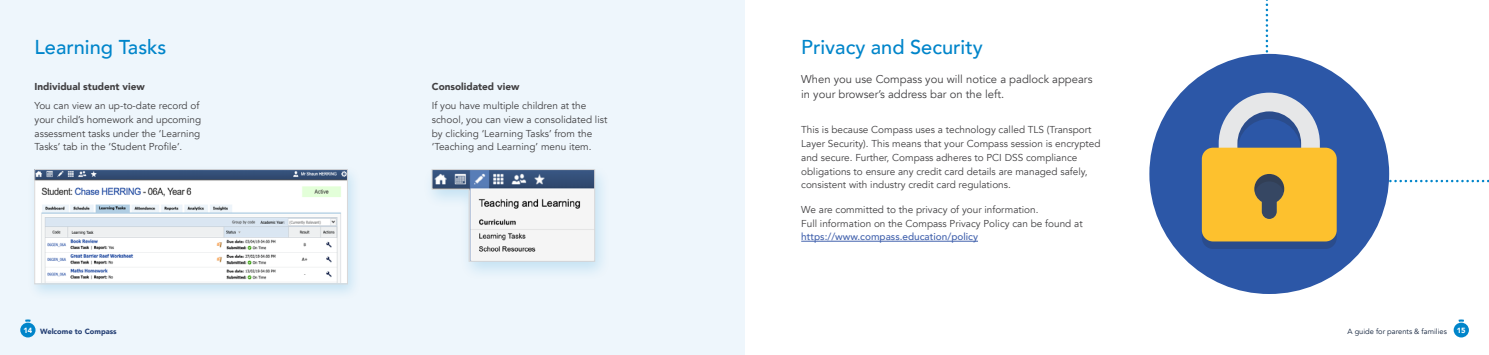
<style>
.page{position:relative;width:1489px;height:355px;background:#fff}
.page>*{position:absolute;margin:0;border:0;box-sizing:border-box;transform-origin:0 0}
.t1{font:500 20px "Avenir";color:#0085ca}
.t2{font:11.25px/15px "Avenir";color:#414042}
.t3{font:10px/13.8px "Avenir";color:#414042}
.t4{font:900 10px "Avenir";color:#414042}
.t5{font:500 10px "Avenir";color:#4262ad}
.t6{font:7.5px "Avenir";color:#13233d}
.t7{font:900 7.5px "Avenir";color:#233e73}
.t8{font:900 7.5px "Avenir";color:#fff}
</style>
<div class="page">
<div style="left:0;top:0;width:744px;height:354px;background:#eef6fc"></div>
<div style="left:422px;top:163px;width:188px;height:118px;background:#0085ca;opacity:.18"></div>
<svg style="left:431px;top:169px;width:164px;height:92px"></svg>
<div style="left:26px;top:164px;width:336px;height:136px;background:#0085ca;opacity:.18"></div>
<img style="left:37px;top:171px;width:308px;height:111px">
<div style="left:35px;top:169px;width:312px;height:115px;border:1px solid #d7d7d8"></div>
<div style="left:1149px;top:54px;width:239px;height:239px;background:#2c57a7;border-radius:50%"></div>
<svg style="left:1201px;top:0;width:288px;height:249px"></svg>
<hr style="left:801px;top:241px;width:176px;height:1px;background:#4262ad">
<svg style="left:20px;top:319px;width:16px;height:18px"></svg>
<svg style="left:1453px;top:319px;width:15px;height:18px"></svg>
<h1 class="t1" style="left:35px;top:30px;width:133px">Learning Tasks</h1>
<h1 class="t1" style="left:801px;top:30px;width:183px">Privacy and Security</h1>
<p class="t4" style="left:35px;top:78px;width:112px">Individual student view</p>
<p class="t3" style="left:35px;top:99px;width:168px">You can view an up-to-date record of your child’s homework and upcoming assessment tasks under the ‘Learning Tasks’ tab in the ‘Student Profile’.</p>
<p class="t4" style="left:432px;top:78px;width:89px">Consolidated view</p>
<p class="t3" style="left:432px;top:99px;width:177px">If you have multiple children at the school, you can view a consolidated list by clicking ‘Learning Tasks’ from the ‘Teaching and Learning’ menu item.</p>
<p class="t2" style="left:801px;top:71px;width:293px">When you use Compass you will notice a padlock appears in your browser’s address bar on the left.</p>
<p class="t3" style="left:801px;top:123px;width:301px">This is because Compass uses a technology called TLS (Transport Layer Security). This means that your Compass session is encrypted and secure. Further, Compass adheres to PCI DSS compliance obligations to ensure any credit card details are managed safely, consistent with industry credit card regulations.</p>
<p class="t3" style="left:801px;top:202px;width:283px">We are committed to the privacy of your information.<br>Full information on the Compass Privacy Policy can be found at</p>
<p class="t5" style="left:801px;top:228px;width:178px">https://www.compass.education/policy</p>
<p class="t7" style="left:23px;top:324px;width:95px"><sup>14</sup> Welcome to Compass</p>
<p class="t6" style="left:1347px;top:326px;width:101px">A guide for parents &amp; families</p>
<p class="t8" style="left:1456px;top:323px;width:10px">15</p>
</div>
